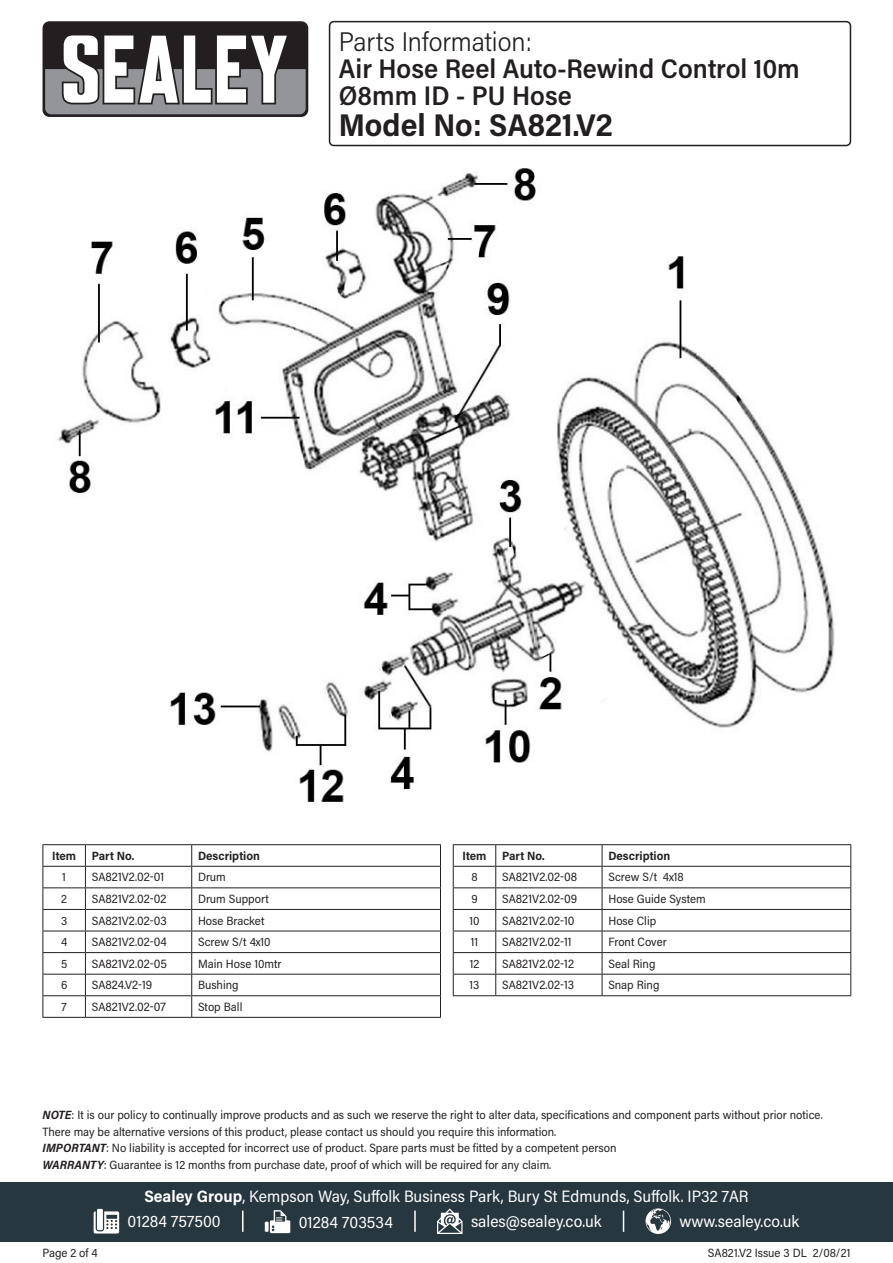
<style>
.page{position:relative;width:893px;height:1263px;background:#fff}
.page>*{position:absolute;margin:0;border:0;box-sizing:border-box;transform-origin:0 0}
.Model_Number{font:700 31.5px "Acumin Pro Semi Cond";color:#231f20}
.Product_Description{font:600 27px/27px "Acumin Pro Semi Cond";color:#231f20}
.Parts_Information{font:300 27px "Acumin Pro Semi Cond";color:#231f20}
.Address{font:16.5px "Acumin Pro Semi Cond";color:#fff}
.Contact_Info{font:16.5px "Acumin Pro Semi Cond";color:#fff}
.Disclaimer{font:12px/16.5px "Acumin Pro Semi Cond";color:#231f20}
.Part_No__Body{font:12px "Acumin Pro Semi Cond";color:#231f20}
.Table_Body{font:12px "Acumin Pro Semi Cond";color:#231f20}
.Part_Description_HDR{font:700 12px "Acumin Pro Semi Cond";color:#231f20}
.Document_Info{font:12px "Acumin Pro Semi Cond";color:#231f20}
.Item_Body{font:12px "Acumin Pro Semi Cond";letter-spacing:.005em;color:#231f20}
.Item_HDR{font:700 12px "Acumin Pro Semi Cond";letter-spacing:-.005em;color:#231f20}
.s1{font-weight:700;font-style:italic}
.s2{font-weight:700}
</style>
<div class="page">
<div style="left:43px;top:21px;width:265px;height:96px;background:#231f20;border-radius:7px"></div>
<svg style="left:45px;top:35px;width:261px;height:79px"></svg>
<div style="left:0;top:1182px;width:893px;height:60px;background:#27373f"></div>
<svg style="left:94px;top:1211px;width:25px;height:22px"></svg>
<div style="left:97px;top:1209px;width:6px;height:21px;background:#fff"></div>
<svg style="left:265px;top:1222px;width:4px;height:10px"></svg>
<svg style="left:270px;top:1210px;width:20px;height:23px"></svg>
<svg style="left:437px;top:1208px;width:25px;height:26px"></svg>
<svg style="left:645px;top:1208px;width:26px;height:26px"></svg>
<hr style="left:242px;top:1210px;width:2px;height:22px;background:#fff">
<svg style="left:623px;top:1210px;width:1px;height:22px"></svg>
<hr style="left:414px;top:1210px;width:2px;height:22px;background:#fff">
<div style="left:329px;top:21px;width:522px;height:125px;border:2px solid #231f20;border-radius:4px"></div>
<hr style="left:43px;top:844px;width:42px;height:1px;background:#231f20">
<hr style="left:85px;top:844px;width:107px;height:1px;background:#231f20">
<hr style="left:192px;top:844px;width:249px;height:1px;background:#231f20">
<hr style="left:43px;top:866px;width:42px;height:1px;background:#231f20">
<hr style="left:85px;top:866px;width:107px;height:1px;background:#231f20">
<hr style="left:192px;top:866px;width:249px;height:1px;background:#231f20">
<hr style="left:43px;top:887px;width:42px;height:1px;background:#231f20">
<hr style="left:85px;top:887px;width:107px;height:1px;background:#231f20">
<hr style="left:192px;top:887px;width:249px;height:1px;background:#231f20">
<hr style="left:43px;top:909px;width:42px;height:1px;background:#231f20">
<hr style="left:85px;top:909px;width:107px;height:1px;background:#231f20">
<hr style="left:192px;top:909px;width:249px;height:1px;background:#231f20">
<hr style="left:43px;top:931px;width:42px;height:1px;background:#231f20">
<hr style="left:85px;top:931px;width:107px;height:1px;background:#231f20">
<hr style="left:192px;top:931px;width:249px;height:1px;background:#231f20">
<hr style="left:43px;top:952px;width:42px;height:1px;background:#231f20">
<hr style="left:85px;top:952px;width:107px;height:1px;background:#231f20">
<hr style="left:192px;top:952px;width:249px;height:1px;background:#231f20">
<hr style="left:43px;top:974px;width:42px;height:1px;background:#231f20">
<hr style="left:85px;top:974px;width:107px;height:1px;background:#231f20">
<hr style="left:192px;top:974px;width:249px;height:1px;background:#231f20">
<hr style="left:43px;top:995px;width:42px;height:1px;background:#231f20">
<svg style="left:43px;top:845px;width:1px;height:172px"></svg>
<hr style="left:85px;top:995px;width:107px;height:1px;background:#231f20">
<svg style="left:85px;top:845px;width:1px;height:172px"></svg>
<hr style="left:192px;top:995px;width:249px;height:1px;background:#231f20">
<svg style="left:191px;top:845px;width:1px;height:172px"></svg>
<svg style="left:440px;top:845px;width:1px;height:172px"></svg>
<hr style="left:43px;top:1017px;width:42px;height:1px;background:#231f20">
<hr style="left:85px;top:1017px;width:107px;height:1px;background:#231f20">
<hr style="left:192px;top:1017px;width:249px;height:1px;background:#231f20">
<hr style="left:453px;top:844px;width:43px;height:1px;background:#231f20">
<hr style="left:496px;top:844px;width:106px;height:1px;background:#231f20">
<hr style="left:602px;top:844px;width:249px;height:1px;background:#231f20">
<hr style="left:453px;top:866px;width:43px;height:1px;background:#231f20">
<hr style="left:496px;top:866px;width:106px;height:1px;background:#231f20">
<hr style="left:602px;top:866px;width:249px;height:1px;background:#231f20">
<hr style="left:453px;top:887px;width:43px;height:1px;background:#231f20">
<hr style="left:496px;top:887px;width:106px;height:1px;background:#231f20">
<hr style="left:602px;top:887px;width:249px;height:1px;background:#231f20">
<hr style="left:453px;top:909px;width:43px;height:1px;background:#231f20">
<hr style="left:496px;top:909px;width:106px;height:1px;background:#231f20">
<hr style="left:602px;top:909px;width:249px;height:1px;background:#231f20">
<hr style="left:453px;top:931px;width:43px;height:1px;background:#231f20">
<hr style="left:496px;top:931px;width:106px;height:1px;background:#231f20">
<hr style="left:602px;top:931px;width:249px;height:1px;background:#231f20">
<hr style="left:453px;top:952px;width:43px;height:1px;background:#231f20">
<hr style="left:496px;top:952px;width:106px;height:1px;background:#231f20">
<hr style="left:602px;top:952px;width:249px;height:1px;background:#231f20">
<hr style="left:453px;top:974px;width:43px;height:1px;background:#231f20">
<svg style="left:453px;top:845px;width:1px;height:150px"></svg>
<hr style="left:496px;top:974px;width:106px;height:1px;background:#231f20">
<svg style="left:495px;top:845px;width:1px;height:150px"></svg>
<hr style="left:602px;top:974px;width:249px;height:1px;background:#231f20">
<svg style="left:602px;top:845px;width:1px;height:150px"></svg>
<svg style="left:850px;top:845px;width:1px;height:150px"></svg>
<hr style="left:453px;top:995px;width:43px;height:1px;background:#231f20">
<hr style="left:496px;top:995px;width:106px;height:1px;background:#231f20">
<hr style="left:602px;top:995px;width:249px;height:1px;background:#231f20">
<img style="left:58px;top:168px;width:777px;height:635px">
<p class="Parts_Information" style="left:339px;top:23px;width:195px">Parts Information:</p>
<p class="Product_Description" style="left:339px;top:54px;width:463px">Air Hose Reel Auto-Rewind Control 10m<br>Ø8mm ID - PU Hose</p>
<p class="Model_Number" style="left:339px;top:103px;width:275px">Model No: SA821.V2</p>
<p class="Item_HDR" style="left:52px;top:847px;width:25px">Item</p>
<p class="Part_Description_HDR" style="left:92px;top:847px;width:44px">Part No.</p>
<p class="Part_Description_HDR" style="left:198px;top:847px;width:63px">Description</p>
<p class="Item_Body" style="left:62px;top:869px;width:5px">1</p>
<p class="Part_No__Body" style="left:92px;top:869px;width:74px">SA821V2.02-01</p>
<p class="Table_Body" style="left:198px;top:869px;width:29px">Drum</p>
<p class="Item_Body" style="left:61px;top:890px;width:7px">2</p>
<p class="Part_No__Body" style="left:92px;top:890px;width:76px">SA821V2.02-02</p>
<p class="Table_Body" style="left:198px;top:890px;width:72px">Drum Support</p>
<p class="Item_Body" style="left:61px;top:912px;width:8px">3</p>
<p class="Part_No__Body" style="left:92px;top:912px;width:76px">SA821V2.02-03</p>
<p class="Table_Body" style="left:198px;top:912px;width:68px">Hose Bracket</p>
<p class="Item_Body" style="left:61px;top:934px;width:8px">4</p>
<p class="Part_No__Body" style="left:92px;top:934px;width:77px">SA821V2.02-04</p>
<p class="Table_Body" style="left:198px;top:934px;width:74px">Screw S/t 4x10</p>
<p class="Item_Body" style="left:61px;top:955px;width:8px">5</p>
<p class="Part_No__Body" style="left:92px;top:955px;width:77px">SA821V2.02-05</p>
<p class="Table_Body" style="left:198px;top:955px;width:85px">Main Hose 10mtr</p>
<p class="Item_Body" style="left:61px;top:977px;width:8px">6</p>
<p class="Part_No__Body" style="left:92px;top:977px;width:62px">SA824.V2-19</p>
<p class="Table_Body" style="left:198px;top:977px;width:42px">Bushing</p>
<p class="Item_Body" style="left:62px;top:998px;width:7px">7</p>
<p class="Part_No__Body" style="left:92px;top:998px;width:76px">SA821V2.02-07</p>
<p class="Table_Body" style="left:198px;top:998px;width:46px">Stop Ball</p>
<p class="Item_HDR" style="left:463px;top:847px;width:25px">Item</p>
<p class="Part_Description_HDR" style="left:502px;top:847px;width:44px">Part No.</p>
<p class="Part_Description_HDR" style="left:608px;top:847px;width:63px">Description</p>
<p class="Item_Body" style="left:471px;top:869px;width:8px">8</p>
<p class="Part_No__Body" style="left:502px;top:869px;width:77px">SA821V2.02-08</p>
<p class="Table_Body" style="left:608px;top:869px;width:77px">Screw S/t 4x18</p>
<p class="Item_Body" style="left:471px;top:890px;width:8px">9</p>
<p class="Part_No__Body" style="left:502px;top:890px;width:77px">SA821V2.02-09</p>
<p class="Table_Body" style="left:608px;top:890px;width:99px">Hose Guide System</p>
<p class="Item_Body" style="left:469px;top:912px;width:12px">10</p>
<p class="Part_No__Body" style="left:502px;top:912px;width:74px">SA821V2.02-10</p>
<p class="Table_Body" style="left:608px;top:912px;width:49px">Hose Clip</p>
<p class="Item_Body" style="left:471px;top:934px;width:9px">11</p>
<p class="Part_No__Body" style="left:502px;top:934px;width:71px">SA821V2.02-11</p>
<p class="Table_Body" style="left:608px;top:934px;width:60px">Front Cover</p>
<p class="Item_Body" style="left:470px;top:955px;width:11px">12</p>
<p class="Part_No__Body" style="left:502px;top:955px;width:73px">SA821V2.02-12</p>
<p class="Table_Body" style="left:608px;top:955px;width:49px">Seal Ring</p>
<p class="Item_Body" style="left:469px;top:977px;width:11px">13</p>
<p class="Part_No__Body" style="left:502px;top:977px;width:74px">SA821V2.02-13</p>
<p class="Table_Body" style="left:608px;top:977px;width:53px">Snap Ring</p>
<p class="Disclaimer" style="left:43px;top:1106px;width:782px"><span class="s1">NOTE</span>: It is our policy to continually improve products and as such we reserve the right to alter data, specifications and component parts without prior notice.<br>There may be alternative versions of this product, please contact us should you require this information.</p>
<p class="Disclaimer" style="left:43px;top:1139px;width:575px"><span class="s1">IMPORTANT</span>: No liability is accepted for incorrect use of product. Spare parts must be fitted by a competent person</p>
<p class="Disclaimer" style="left:43px;top:1156px;width:510px"><span class="s1">WARRANTY</span>: Guarantee is 12 months from purchase date, proof of which will be required for any claim.</p>
<p class="Document_Info" style="left:43px;top:1244px;width:57px">Page 2 of 4</p>
<p class="Address" style="left:144px;top:1185px;width:606px"><span class="s2">Sealey Group</span>, Kempson Way, Suffolk Business Park, Bury St Edmunds, Suffolk. IP32 7AR</p>
<p class="Contact_Info" style="left:128px;top:1210px;width:95px">01284 757500</p>
<p class="Contact_Info" style="left:299px;top:1210px;width:96px">01284 703534</p>
<p class="Contact_Info" style="left:471px;top:1210px;width:132px">sales@sealey.co.uk</p>
<p class="Contact_Info" style="left:680px;top:1210px;width:121px">www.sealey.co.uk</p>
<p class="Document_Info" style="left:708px;top:1244px;width:144px">SA821.V2 Issue 3 DL 2/08/21</p>
</div>
